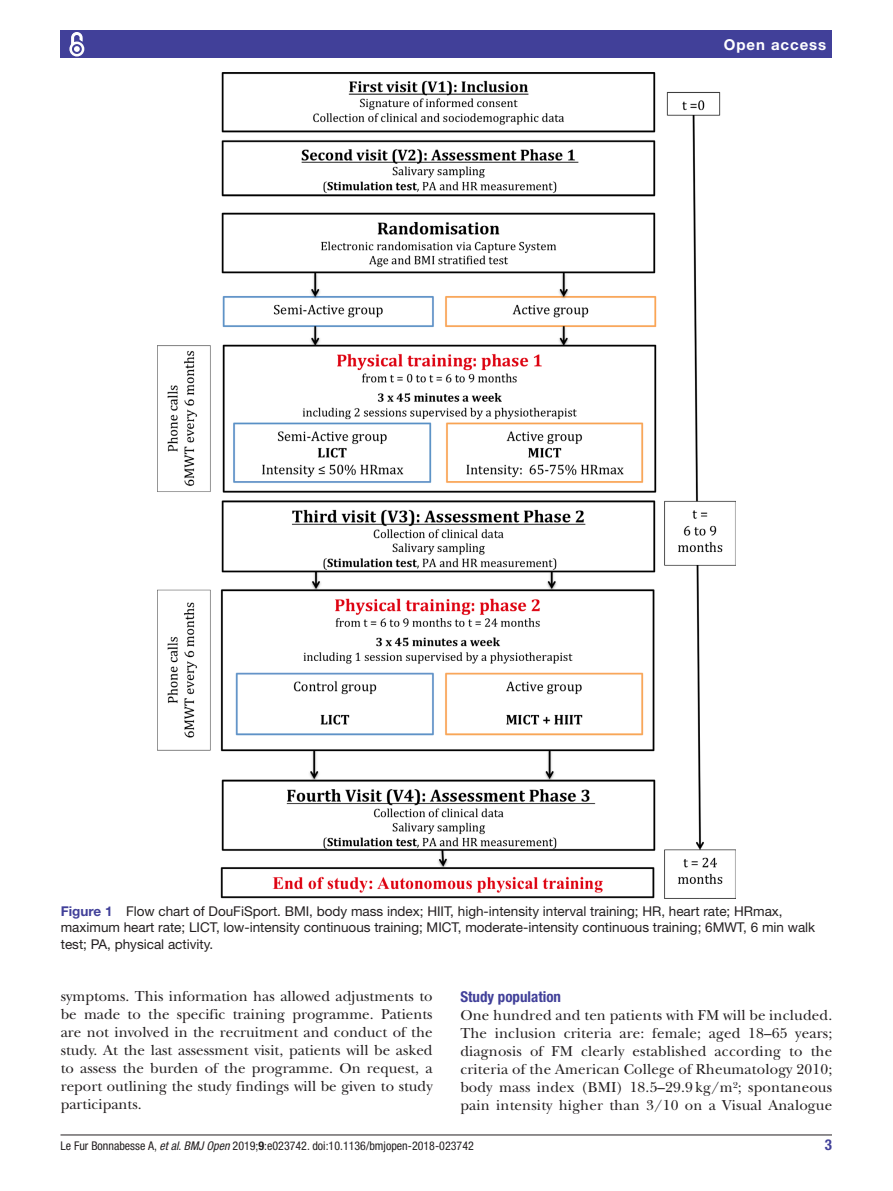
<style>
.page{position:relative;width:893px;height:1191px;background:#fff}
.page>*{position:absolute;margin:0;border:0;box-sizing:border-box;transform-origin:0 0}
.t1{font:15px/18px "New Baskerville";letter-spacing:.005em;color:#231f20;text-align:justify}
.t2{font:700 condensed 15px "Helvetica Neue LT Std";color:#414099}
.t3{font:700 15px "Helvetica Neue LT Std";letter-spacing:.065em;color:#fff}
.t4{font:13.5px/16.2px "Helvetica Neue LT Std";color:#231f20}
.t5{font:condensed 12px "Helvetica Neue LT Std";color:#231f20}
.s1{font-weight:700;color:#414099}
.s2{font-style:italic}
.s3{font-weight:700}
</style>
<div class="page">
<hr style="left:61px;top:1134px;width:771px;height:1px;background:#231f20">
<div style="left:61px;top:31px;width:771px;height:27px;background:#414099"></div>
<svg style="left:69px;top:32px;width:16px;height:25px"></svg>
<img style="left:157px;top:73px;width:579px;height:825px">
<p class="t3" style="left:724px;top:35px;width:104px">Open access</p>
<p class="t4" style="left:61px;top:903px;width:756px"><span class="s1">Figure 1</span> Flow chart of DouFiSport. BMI, body mass index; HIIT, high-intensity interval training; HR, heart rate; HRmax, maximum heart rate; LICT, low-intensity continuous training; MICT, moderate-intensity continuous training; 6MWT, 6 min walk test; PA, physical activity.</p>
<p class="t1" style="left:61px;top:987px;width:373px">symptoms. This information has allowed adjustments to be made to the specific training programme. Patients are not involved in the recruitment and conduct of the study. At the last assessment visit, patients will be asked to assess the burden of the programme. On request, a report outlining the study findings will be given to study participants.</p>
<p class="t2" style="left:460px;top:987px;width:102px">Study population</p>
<p class="t1" style="left:460px;top:1006px;width:373px">One hundred and ten patients with FM will be included.<br>The inclusion criteria are: female; aged 18–65 years; diagnosis of FM clearly established according to the criteria of the American College of Rheumatology 2010; body mass index (BMI) 18.5–29.9 kg/m²; spontaneous pain intensity higher than 3/10 on a Visual Analogue</p>
<p class="t5" style="left:61px;top:1138px;width:415px">Le Fur Bonnabesse A, <span class="s2">et al</span>. <span class="s2">BMJ Open</span> 2019;<span class="s3">9</span>:e023742. doi:10.1136/bmjopen-2018-023742</p>
<p class="t2" style="left:825px;top:1135px;width:9px">3</p>
</div>
